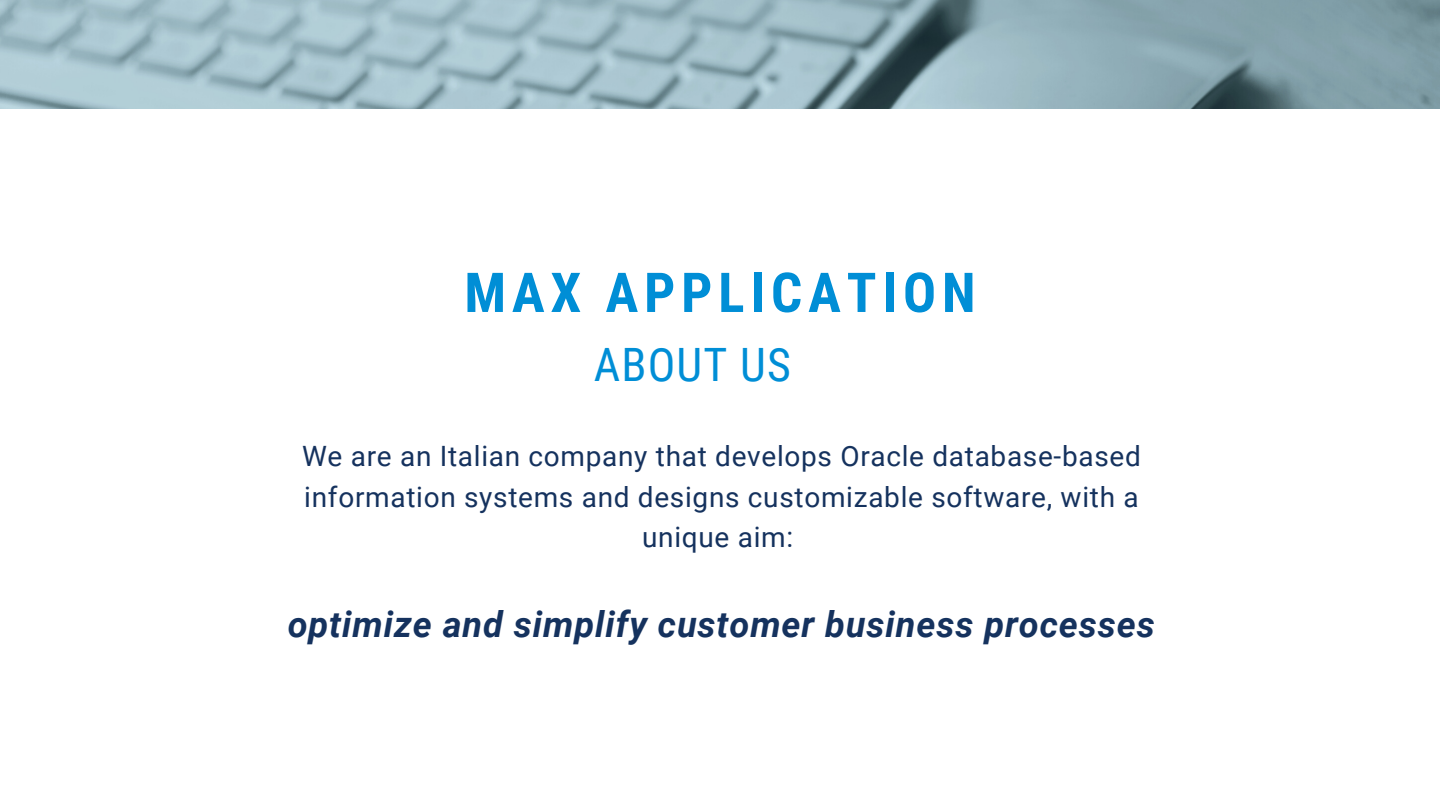
<style>
.page{position:relative;width:1440px;height:810px;background:#fff}
.page>*{position:absolute;margin:0;border:0;box-sizing:border-box;transform-origin:0 0}
.t1{font:700 55px "Roboto Condensed";letter-spacing:.105em;color:#008ed6}
.t2{font:46px "Roboto Condensed";letter-spacing:.025em;color:#008ed6}
.t3{font:italic 700 36px "Roboto";letter-spacing:.025em;color:#15325e}
.t4{font:28px/40.5px "Roboto";letter-spacing:.025em;color:#15325e;text-align:center}
</style>
<div class="page">
<img style="left:0;top:0;width:1440px;height:108px">
<p class="t1" style="left:464px;top:261px;width:513px">MAX APPLICATION</p>
<p class="t2" style="left:594px;top:339px;width:199px">ABOUT US</p>
<p class="t4" style="left:302px;top:437px;width:840px">We are an Italian company that develops Oracle database-based information systems and designs customizable software, with a unique aim:</p>
<p class="t3" style="left:288px;top:603px;width:869px">optimize and simplify customer business processes</p>
</div>
